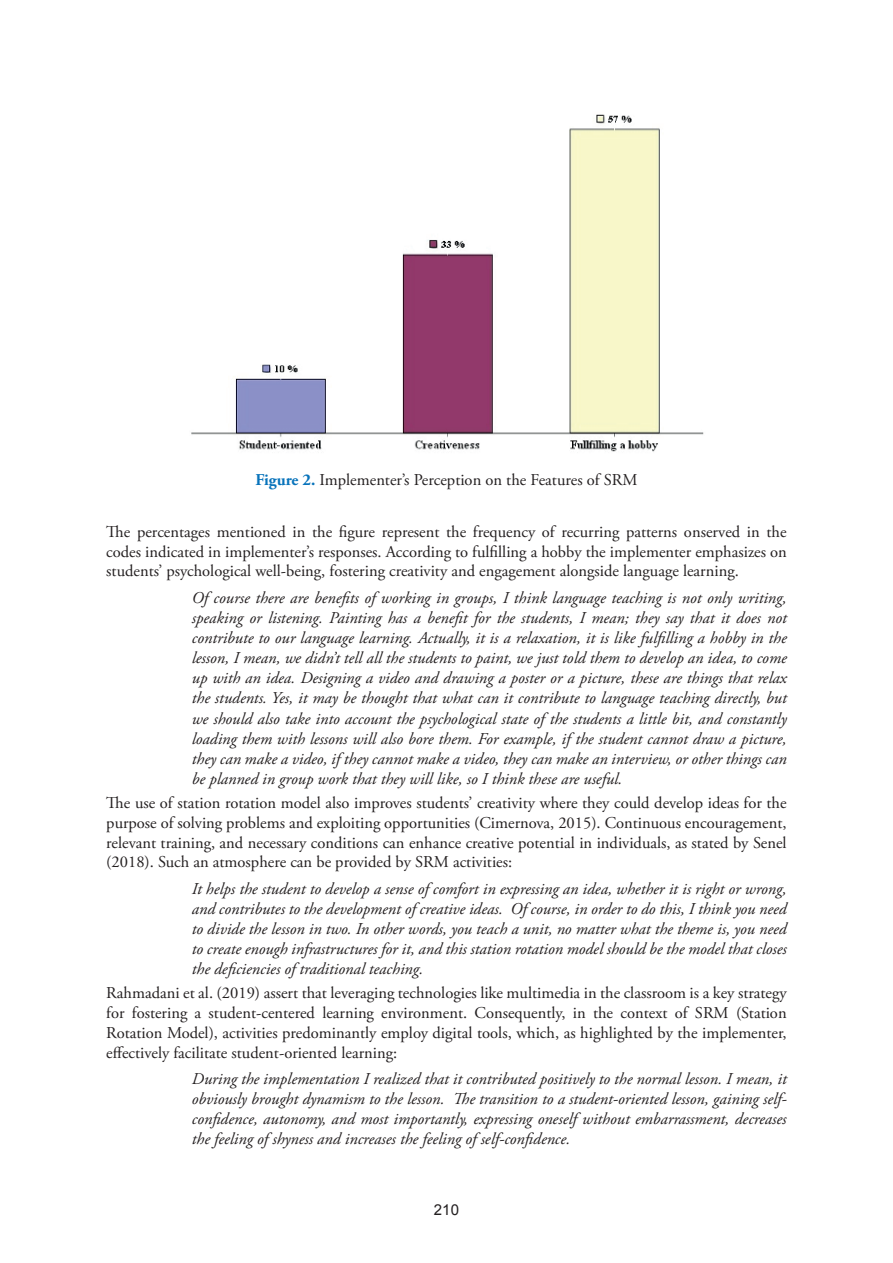
<style>
.page{position:relative;width:893px;height:1263px;background:#fff}
.page>*{position:absolute;margin:0;border:0;box-sizing:border-box;transform-origin:0 0}
.t1{font:italic 16.5px/20.1px "Adobe Garamond Pro";color:#231f20;text-align:justify}
.t2{font:16.5px/19.8px "Adobe Garamond Pro";color:#231f20;text-align:justify}
.t3{font:15px "Arial";color:#231f20}
.s1{font-weight:700;color:#0873bb}
</style>
<div class="page">
<img style="left:191px;top:114px;width:513px;height:338px">
<p class="t2" style="left:255px;top:470px;width:383px"><span class="s1">Figure 2.</span> Implementer’s Perception on the Features of SRM</p>
<p class="t2" style="left:106px;top:522px;width:682px">The percentages mentioned in the figure represent the frequency of recurring patterns onserved in the codes indicated in implementer’s responses. According to fulfilling a hobby the implementer emphasizes on students’ psychological well-being, fostering creativity and engagement alongside language learning.</p>
<p class="t1" style="left:192px;top:588px;width:596px">Of course there are benefits of working in groups, I think language teaching is not only writing, speaking or listening. Painting has a benefit for the students, I mean; they say that it does not contribute to our language learning. Actually, it is a relaxation, it is like fulfilling a hobby in the lesson, I mean, we didn’t tell all the students to paint, we just told them to develop an idea, to come up with an idea. Designing a video and drawing a poster or a picture, these are things that relax the students. Yes, it may be thought that what can it contribute to language teaching directly, but we should also take into account the psychological state of the students a little bit, and constantly loading them with lessons will also bore them. For example, if the student cannot draw a picture, they can make a video, if they cannot make a video, they can make an interview, or other things can be planned in group work that they will like, so I think these are useful.</p>
<p class="t2" style="left:106px;top:793px;width:682px">The use of station rotation model also improves students’ creativity where they could develop ideas for the purpose of solving problems and exploiting opportunities (Cimernova, 2015). Continuous encouragement, relevant training, and necessary conditions can enhance creative potential in individuals, as stated by Senel (2018). Such an atmosphere can be provided by SRM activities:</p>
<p class="t1" style="left:192px;top:879px;width:596px">It helps the student to develop a sense of comfort in expressing an idea, whether it is right or wrong, and contributes to the development of creative ideas. Of course, in order to do this, I think you need to divide the lesson in two. In other words, you teach a unit, no matter what the theme is, you need to create enough infrastructures for it, and this station rotation model should be the model that closes the deficiencies of traditional teaching.</p>
<p class="t2" style="left:106px;top:984px;width:682px">Rahmadani et al. (2019) assert that leveraging technologies like multimedia in the classroom is a key strategy for fostering a student-centered learning environment. Consequently, in the context of SRM (Station Rotation Model), activities predominantly employ digital tools, which, as highlighted by the implementer, effectively facilitate student-oriented learning:</p>
<p class="t1" style="left:192px;top:1069px;width:596px">During the implementation I realized that it contributed positively to the normal lesson. I mean, it obviously brought dynamism to the lesson. The transition to a student-oriented lesson, gaining self&shy;confidence, autonomy, and most importantly, expressing oneself without embarrassment, decreases the feeling of shyness and increases the feeling of self-confidence.</p>
<p class="t3" style="left:434px;top:1199px;width:27px">210</p>
</div>
